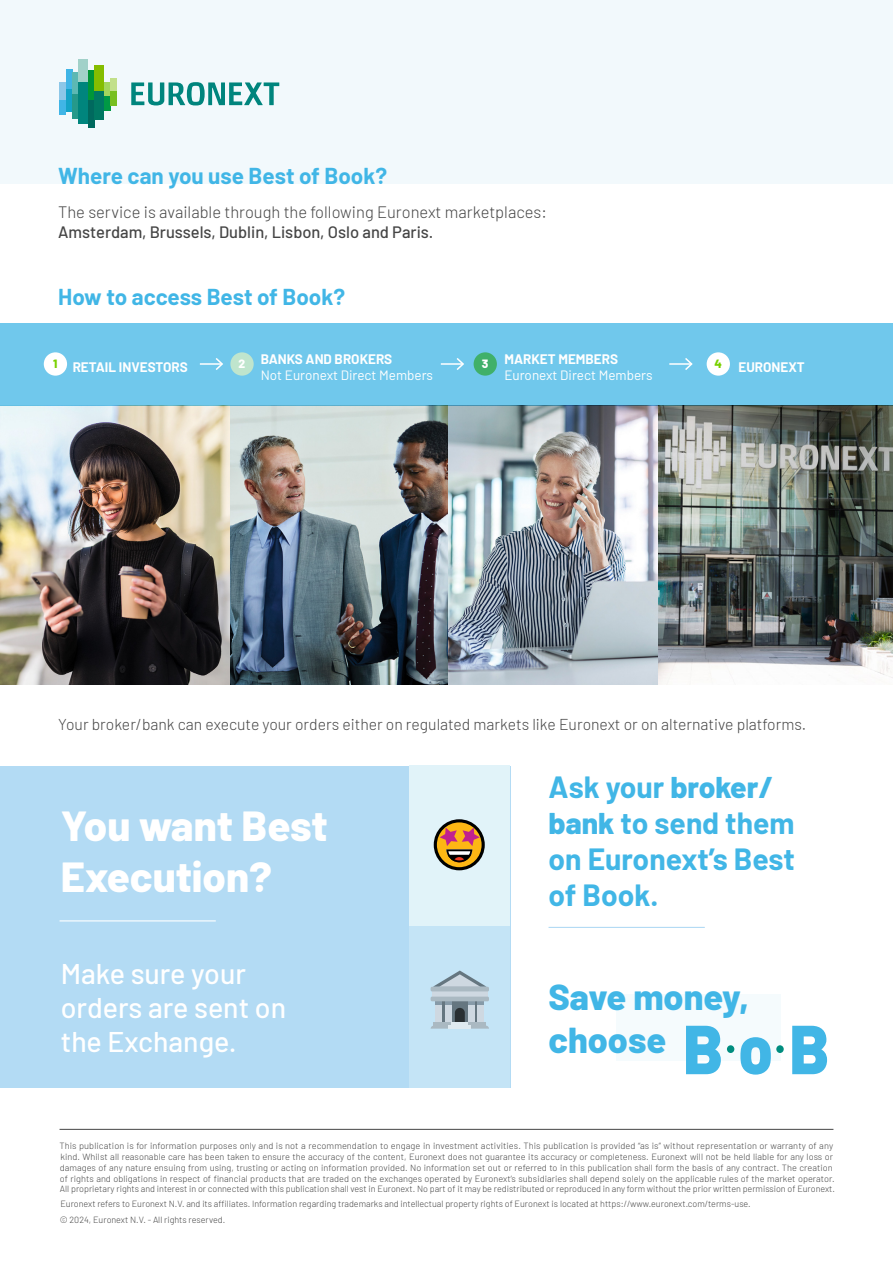
<style>
.page{position:relative;width:893px;height:1263px;background:#fff}
.page>*{position:absolute;margin:0;border:0;box-sizing:border-box;transform-origin:0 0}
.t1{font:800 42px/50.4px "Barlow";color:#fff}
.t2{font:800 36px/43.2px "Barlow";color:#41b6e6}
.t3{font:700 30px/36px "Barlow";color:#41b6e6}
.t4{font:500 28.5px/34.2px "Barlow";color:#fff}
.t5{font:700 22.5px "Barlow";color:#41b6e6}
.t6{font:300 16.5px "Barlow";color:#454545}
.t7{font:500 16.5px "Barlow";color:#454545}
.t8{font:300 15.75px "Barlow";color:#454545}
.t9{font:700 13.5px "Barlow";color:#fff}
.t10{font:13.5px "Barlow";color:#fff}
.t11{font:800 12px "Barlow";color:#79d100}
.t12{font:800 12px "Barlow";color:#fff}
.t13{font:300 9px/10.8px "Barlow";color:#454545}
.s1{font-weight:800}
</style>
<div class="page">
<div style="left:0;top:766px;width:510px;height:322px;background:#b3dbf4"></div>
<div style="left:409px;top:766px;width:101px;height:160px;background:#e1f3f9"></div>
<div style="left:409px;top:926px;width:101px;height:162px;background:#c4e4f6"></div>
<img style="left:0;top:405px;width:893px;height:280px">
<div style="left:0;top:323px;width:893px;height:82px;background:#70c8ec"></div>
<div style="left:0;top:0;width:893px;height:184px;background:#f2f9fc"></div>
<hr style="left:60px;top:1129px;width:773px;height:1px;background:#454545">
<div style="left:44px;top:352px;width:23px;height:24px;background:#fff;border-radius:50%"></div>
<div style="left:230px;top:352px;width:24px;height:24px;background:#bfe5cd;border-radius:50%"></div>
<div style="left:474px;top:352px;width:23px;height:24px;background:#40b06a;border-radius:50%"></div>
<div style="left:707px;top:352px;width:23px;height:24px;background:#fff;border-radius:50%"></div>
<hr style="left:200px;top:363px;width:22px;height:2px;background:#fff">
<svg style="left:214px;top:358px;width:9px;height:12px"></svg>
<hr style="left:441px;top:363px;width:22px;height:2px;background:#fff">
<svg style="left:455px;top:358px;width:9px;height:12px"></svg>
<hr style="left:669px;top:363px;width:23px;height:2px;background:#fff">
<svg style="left:683px;top:358px;width:10px;height:12px"></svg>
<svg style="left:434px;top:819px;width:51px;height:51px"></svg>
<div style="left:616px;top:994px;width:164px;height:67px;background:#f5fbfd"></div>
<svg style="left:686px;top:1026px;width:35px;height:48px;background:#61c2ea"></svg>
<svg style="left:740px;top:1037px;width:31px;height:37px"></svg>
<svg style="left:792px;top:1026px;width:35px;height:48px;background:#63c3ea"></svg>
<div style="left:727px;top:1045px;width:7px;height:8px;background:#008d7f;border-radius:50%"></div>
<div style="left:776px;top:1045px;width:8px;height:8px;background:#008d7f;border-radius:50%"></div>
<hr style="left:60px;top:920px;width:156px;height:1px;background:#fff">
<hr style="left:549px;top:927px;width:156px;height:1px;background:#b3dbf4">
<svg style="left:431px;top:970px;width:58px;height:59px"></svg>
<hr style="left:448px;top:1025px;width:23px;height:4px;background:#dfeaf0">
<div style="left:60px;top:82px;width:6px;height:18px;background:#8cc7e8"></div>
<div style="left:60px;top:100px;width:6px;height:14px;background:#40b5e6"></div>
<div style="left:66px;top:69px;width:6px;height:20px;background:#40b5e6"></div>
<div style="left:66px;top:89px;width:6px;height:22px;background:#14a3c7"></div>
<div style="left:72px;top:72px;width:7px;height:22px;background:#5cb8b3"></div>
<div style="left:72px;top:94px;width:7px;height:24px;background:#26998a"></div>
<div style="left:79px;top:60px;width:9px;height:22px;background:#a1d1c9"></div>
<div style="left:79px;top:82px;width:9px;height:42px;background:#00857d"></div>
<div style="left:88px;top:71px;width:6px;height:29px;background:#009638"></div>
<div style="left:88px;top:100px;width:6px;height:28px;background:#00695e"></div>
<div style="left:94px;top:65px;width:10px;height:26px;background:#85bd00"></div>
<div style="left:94px;top:91px;width:10px;height:28px;background:#007863"></div>
<div style="left:104px;top:82px;width:6px;height:14px;background:#a3d65e"></div>
<div style="left:104px;top:96px;width:6px;height:15px;background:#009945"></div>
<div style="left:110px;top:78px;width:6px;height:13px;background:#c2e08a"></div>
<div style="left:110px;top:91px;width:6px;height:15px;background:#78bf21"></div>
<svg style="left:131px;top:82px;width:148px;height:23px"></svg>
<h3 class="t5" style="left:58px;top:159px;width:330px">Where can you use Best of Book?</h3>
<h3 class="t6" style="left:58px;top:201px;width:490px">The service is available through the following Euronext marketplaces:</h3>
<h3 class="t7" style="left:58px;top:220px;width:377px">Amsterdam, Brussels, Dublin, Lisbon, Oslo and Paris.</h3>
<h3 class="t5" style="left:58px;top:280px;width:288px">How to access Best of Book?</h3>
<h3 class="t9" style="left:261px;top:349px;width:133px">BANKS AND BROKERS</h3>
<h3 class="t10" style="left:261px;top:366px;width:174px">Not Euronext Direct Members</h3>
<h3 class="t9" style="left:504px;top:349px;width:115px">MARKET MEMBERS</h3>
<h3 class="t10" style="left:504px;top:366px;width:150px">Euronext Direct Members</h3>
<h3 class="t11" style="left:53px;top:355px;width:6px">1</h3>
<h3 class="t12" style="left:239px;top:355px;width:8px">2</h3>
<h3 class="t12" style="left:482px;top:355px;width:8px">3</h3>
<h3 class="t11" style="left:714px;top:355px;width:9px">4</h3>
<h3 class="t9" style="left:73px;top:357px;width:117px">RETAIL INVESTORS</h3>
<h3 class="t9" style="left:738px;top:357px;width:68px">EURONEXT</h3>
<h3 class="t8" style="left:58px;top:713px;width:749px">Your broker/bank can execute your orders either on regulated markets like Euronext or on alternative platforms.</h3>
<h1 class="t1" style="left:61px;top:798px;width:268px">You want Best<br>Execution?</h1>
<h3 class="t4" style="left:61px;top:954px;width:227px">Make sure your orders are sent on the Exchange.</h3>
<h3 class="t3" style="left:549px;top:766px;width:248px">Ask your <span class="s1">broker/ bank</span> to send them on Euronext’s Best of Book.</h3>
<h2 class="t2" style="left:549px;top:973px;width:202px">Save money, choose</h2>
<p class="t13" style="left:59px;top:1140px;width:777px">This publication is for information purposes only and is not a recommendation to engage in investment activities. This publication is provided “as is” without representation or warranty of any kind. Whilst all reasonable care has been taken to ensure the accuracy of the content, Euronext does not guarantee its accuracy or completeness. Euronext will not be held liable for any loss or damages of any nature ensuing from using, trusting or acting on information provided. No information set out or referred to in this publication shall form the basis of any contract. The creation of rights and obligations in respect of financial products that are traded on the exchanges operated by Euronext’s subsidiaries shall depend solely on the applicable rules of the market operator.<br>All proprietary rights and interest in or connected with this publication shall vest in Euronext. No part of it may be redistributed or reproduced in any form without the prior written permission of Euronext.</p>
<p class="t13" style="left:60px;top:1196px;width:692px;line-height:15px">Euronext refers to Euronext N.V. and its affiliates. Information regarding trademarks and intellectual property rights of Euronext is located at https://www.euronext.com/terms-use. © 2024, Euronext N.V. - All rights reserved.</p>
</div>
